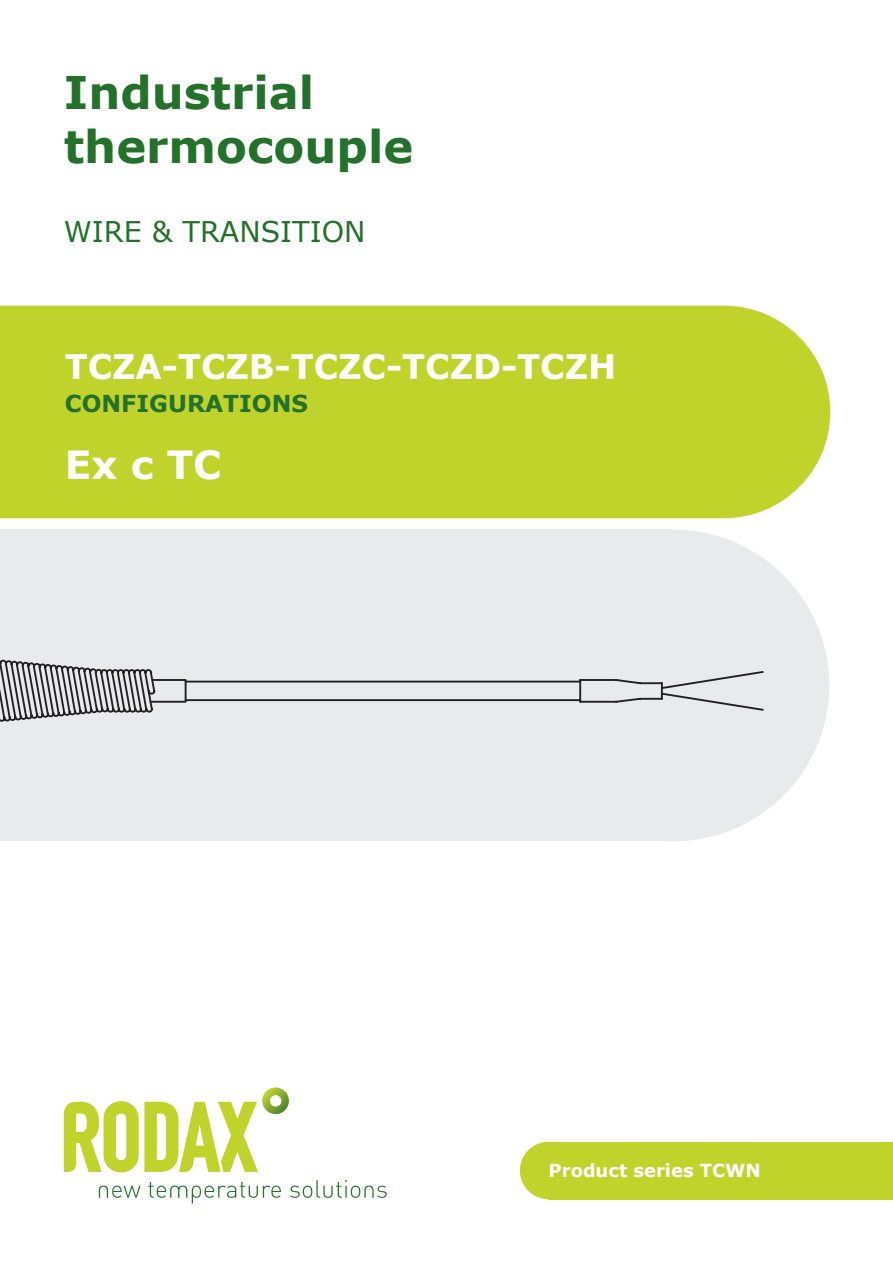
<style>
.page{position:relative;width:893px;height:1263px;background:#fff}
.page>*{position:absolute;margin:0;border:0;box-sizing:border-box;transform-origin:0 0}
.t1{font:700 45px/54px "Verdana";color:#23712a}
.t2{font:700 38.85px "Verdana";color:#fff}
.t3{font:700 33.75px "Verdana";color:#fff}
.t4{font:28.5px "Verdana";color:#23712a}
.t5{font:700 23.25px "Verdana";color:#23712a}
.t6{font:700 18px "Verdana";color:#fff}
</style>
<div class="page">
<div style="left:0;top:530px;width:670px;height:311px;background:#e9eaeb"></div>
<div style="left:518px;top:530px;width:311px;height:311px;background:#e9eaeb;border-radius:50%"></div>
<div style="left:0;top:306px;width:830px;height:212px;background:#c0d32b"></div>
<svg style="left:64px;top:1087px;width:225px;height:85px"></svg>
<svg style="left:99px;top:1185px;width:41px;height:13px"></svg>
<svg style="left:148px;top:1182px;width:133px;height:21px"></svg>
<svg style="left:290px;top:1180px;width:97px;height:18px"></svg>
<div style="left:549px;top:1142px;width:344px;height:57px;background:#c0d32b"></div>
<div style="left:520px;top:1142px;width:57px;height:57px;background:#c0d32b;border-radius:50%"></div>
<svg style="left:0;top:659px;width:764px;height:63px"></svg>
<h1 class="t1" style="left:64px;top:66px;width:351px">Industrial thermocouple</h1>
<p class="t4" style="left:64px;top:214px;width:303px">WIRE &amp; TRANSITION</p>
<p class="t3" style="left:65px;top:345px;width:553px">TCZA-TCZB-TCZC-TCZD-TCZH</p>
<p class="t5" style="left:65px;top:389px;width:245px">CONFIGURATIONS</p>
<p class="t2" style="left:65px;top:439px;width:158px">Ex c TC</p>
<p class="t6" style="left:549px;top:1159px;width:214px">Product series TCWN</p>
</div>
